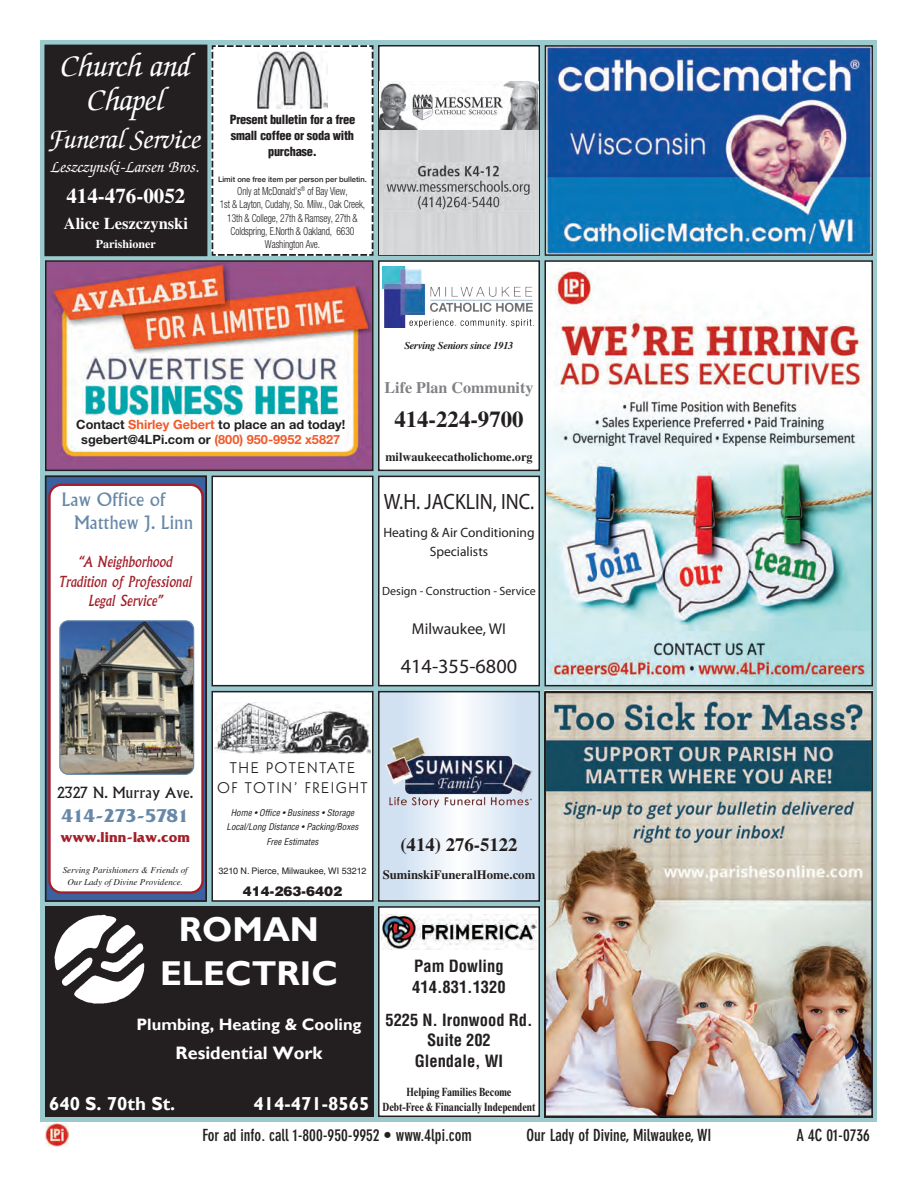
<style>
.page{position:relative;width:918px;height:1188px;background:#fff}
.page>*{position:absolute;margin:0;border:0;box-sizing:border-box;transform-origin:0 0}
.t1{font:700 34.5px/44.8px "Gill Sans";color:#fff;text-align:center}
.t2{font:italic 32.7px/34px "Zapf Chancery Std";color:#fff;text-align:center}
.t3{font:italic 28.5px "Zapf Chancery Std";color:#fff}
.t4{font:700 22.8px "Times LT Std";color:#231f20}
.t5{font:22.2px "Myriad Pro";color:#231f20;scale:.89 1}
.t6{font:700 21px "Times LT Std";color:#fff}
.t7{font:20.25px "Myriad Pro";color:#231f20}
.t8{font:700 19.5px "Friz Quadrata Std";color:#6788a7}
.t9{font:700 18.75px "Gill Sans";color:#fff}
.t10{font:700 18.75px "Times LT Std";color:#231f20}
.t11{font:18px/23px "Albertus MT Std";color:#6788a7}
.t12{font:700 18px "Gill Sans";color:#fff}
.t13{font:700 condensed 16.5px "DIN Neuzeit Grotesk Std";color:#231f20}
.t14{font:700 condensed 16.5px/20.7px "Helvetica LT Std";color:#231f20}
.t15{font:700 16.5px "Gill Sans";color:#fff}
.t16{font:italic 16.5px "Zapf Chancery Std";color:#fff}
.t17{font:700 16.5px "Times LT Std";color:#fff}
.t18{font:700 16.05px "Times LT Std";color:#818285}
.t19{font:15.75px/19.5px "ITC Kabel Std";letter-spacing:.11em;color:#231f20;text-align:center}
.t20{font:15.75px "Myriad Pro";color:#231f20}
.t21{font:italic 15px/19.4px "Albertus MT Std";color:#a31f29;text-align:center}
.t22{font:15px "Albertus MT Std";color:#231f20}
.t23{font:700 15px "Friz Quadrata Std";color:#a31f29}
.t24{font:13.5px/19.4px "Myriad Pro";color:#231f20;text-align:center}
.t25{font:900 13.5px "Helvetica LT Std";color:#231f20}
.t26{font:700 12.75px/15.3px "Helvetica Neue LT Std";color:#231f20;text-align:center}
.t27{font:700 12.75px "Times LT Std";color:#231f20}
.t28{font:900 condensed 12.3px/16px "Helvetica LT Std";letter-spacing:-.02em;color:#231f20;text-align:center}
.t29{font:700 12.3px "Times LT Std";color:#231f20}
.t30{font:700 condensed 12px/15.3px "Times New Roman MT Std";color:#231f20;text-align:center;scale:.96 1}
.t31{font:12px "Myriad Pro";color:#231f20}
.t32{font:700 12px "Times LT Std";color:#fff}
.t33{font:300 condensed 11.1px/13.4px "Helvetica Neue LT Std";letter-spacing:-.01em;color:#231f20;text-align:center;scale:.86 1}
.t34{font:italic 700 10.5px "Times LT Std";letter-spacing:-.03em;color:#231f20}
.t35{font:italic condensed 9px/14.5px "Helvetica LT Std";color:#231f20;text-align:center}
.t36{font:italic 9px/12.1px "Times LT Std";color:#231f20;text-align:center}
.t37{font:9px "Helvetica LT Std";color:#231f20}
.t38{font:500 7.65px "Helvetica Neue LT Std";color:#231f20}
.s1{color:#f15929}
</style>
<div class="page">
<div style="left:40px;top:40px;width:838px;height:1082px;background:#9acace"></div>
<img style="left:45px;top:1123px;width:23px;height:24px">
<div style="left:45px;top:45px;width:162px;height:211px;background:#231f20"></div>
<div style="left:379px;top:46px;width:160px;height:209px;background:#fff"></div>
<div style="left:378px;top:45px;width:162px;height:211px;border:2px solid #231f20"></div>
<img style="left:380px;top:81px;width:158px;height:49px">
<div style="left:380px;top:130px;width:158px;height:124px;background:#d4d5d7"></div>
<img style="left:385px;top:164px;width:147px;height:46px">
<div style="left:45px;top:906px;width:329px;height:211px;background:#231f20"></div>
<img style="left:54px;top:915px;width:91px;height:89px">
<div style="left:379px;top:476px;width:160px;height:210px;background:#fff"></div>
<div style="left:378px;top:476px;width:162px;height:210px;border:2px solid #231f20"></div>
<div style="left:379px;top:261px;width:160px;height:209px;background:#fff"></div>
<div style="left:378px;top:260px;width:162px;height:211px;border:2px solid #231f20"></div>
<img style="left:382px;top:266px;width:152px;height:62px">
<div style="left:46px;top:476px;width:160px;height:425px;background:#3a62a1"></div>
<div style="left:45px;top:476px;width:162px;height:426px;border:1px solid #231f20"></div>
<div style="left:49px;top:485px;width:154px;height:408px;background:#fff;border-radius:12px"></div>
<div style="left:48px;top:484px;width:156px;height:410px;border:2px solid #a31f29;border-radius:12px"></div>
<img style="left:61px;top:621px;width:133px;height:153px">
<div style="left:59px;top:620px;width:135px;height:155px;border:1px solid #6788a7;border-radius:8px"></div>
<div style="left:212px;top:692px;width:161px;height:209px;background:#fff"></div>
<div style="left:212px;top:691px;width:162px;height:211px;border:2px solid #231f20"></div>
<img style="left:214px;top:702px;width:157px;height:51px">
<svg style="left:381px;top:694px;width:156px;height:205px;background:#e1ebf6"></svg>
<div style="left:378px;top:691px;width:162px;height:211px;border:2px solid #231f20"></div>
<img style="left:385px;top:735px;width:148px;height:73px">
<img style="left:548px;top:48px;width:322px;height:205px">
<div style="left:545px;top:45px;width:328px;height:211px;border:2px solid #231f20"></div>
<img style="left:547px;top:263px;width:323px;height:420px">
<div style="left:544px;top:260px;width:329px;height:426px;border:2px solid #231f20"></div>
<div style="left:212px;top:476px;width:161px;height:210px;background:#fff"></div>
<div style="left:212px;top:476px;width:162px;height:210px;border:2px solid #231f20"></div>
<div style="left:211px;top:45px;width:163px;height:211px;background:#fff"></div>
<img style="left:257px;top:51px;width:71px;height:58px">
<img style="left:547px;top:694px;width:323px;height:420px">
<div style="left:544px;top:691px;width:329px;height:426px;border:2px solid #231f20"></div>
<img style="left:48px;top:263px;width:323px;height:205px">
<div style="left:45px;top:260px;width:329px;height:211px;border:2px solid #231f20"></div>
<div style="left:379px;top:907px;width:160px;height:209px;background:#fff"></div>
<div style="left:378px;top:906px;width:162px;height:211px;border:2px solid #231f20"></div>
<img style="left:381px;top:915px;width:155px;height:35px">
<h2 class="t2" style="left:61px;top:50px;width:131px">Church and<br>Chapel</h2>
<h3 class="t3" style="left:50px;top:124px;width:153px">Funeral Service</h3>
<h3 class="t16" style="left:52px;top:158px;width:150px">Leszczynski-Larsen Bros.</h3>
<h3 class="t6" style="left:66px;top:184px;width:120px">414-476-0052</h3>
<h3 class="t17" style="left:64px;top:213px;width:126px">Alice Leszczynski</h3>
<p class="t32" style="left:96px;top:237px;width:62px">Parishioner</p>
<p class="t28" style="left:230px;top:111px;width:127px">Present bulletin for a free small coffee or soda with purchase.</p>
<p class="t38" style="left:218px;top:174px;width:150px">Limit one free item per person per bulletin.</p>
<p class="t33" style="left:220px;top:184px;width:171px">Only at McDonald’s<sup>®</sup> of Bay View,<br>1st &amp; Layton, Cudahy, So. Milw., Oak Creek,<br>13th &amp; College, 27th &amp; Ramsey, 27th &amp;<br>Coldspring, E.North &amp; Oakland, 6630<br>Washington Ave.</p>
<p class="t26" style="left:76px;top:416px;width:270px">Contact <span class="s1">Shirley Gebert</span> to place an ad today! sgebert@4LPi.com or <span class="s1">(800) 950-9952 x5827</span></p>
<h3 class="t11" style="left:74px;top:488px;width:121px;text-indent:-13px">Law Office of<br>Matthew J. Linn</h3>
<h3 class="t21" style="left:59px;top:552px;width:134px">“A Neighborhood<br>Tradition of Professional<br>Legal Service”</h3>
<p class="t34" style="left:404px;top:339px;width:111px">Serving Seniors since 1913</p>
<h3 class="t18" style="left:385px;top:378px;width:150px">Life Plan Community</h3>
<h3 class="t4" style="left:394px;top:405px;width:131px">414-224-9700</h3>
<p class="t29" style="left:385px;top:449px;width:149px">milwaukeecatholichome.org</p>
<h3 class="t5" style="left:384px;top:487px;width:171px">W.H. JACKLIN, INC.</h3>
<p class="t24" style="left:383px;top:523px;width:153px">Heating &amp; Air Conditioning<br>Specialists</p>
<p class="t31" style="left:382px;top:583px;width:155px">Design - Construction - Service</p>
<h3 class="t20" style="left:412px;top:619px;width:96px">Milwaukee, WI</h3>
<h3 class="t7" style="left:401px;top:654px;width:118px">414-355-6800</h3>
<h3 class="t22" style="left:57px;top:783px;width:138px">2327 N. Murray Ave.</h3>
<h3 class="t8" style="left:62px;top:805px;width:129px">414-273-5781</h3>
<h3 class="t23" style="left:60px;top:829px;width:131px">www.linn-law.com</h3>
<p class="t36" style="left:63px;top:864px;width:127px">Serving Parishioners &amp; Friends of<br>Our Lady of Divine Providence.</p>
<h3 class="t19" style="left:217px;top:758px;width:152px">THE POTENTATE<br>OF TOTIN’ FREIGHT</h3>
<p class="t35" style="left:227px;top:805px;width:133px">Home • Office • Business • Storage<br>Local/Long Distance • Packing/Boxes<br>Free Estimates</p>
<p class="t37" style="left:219px;top:865px;width:149px">3210 N. Pierce, Milwaukee, WI 53212</p>
<p class="t25" style="left:243px;top:882px;width:101px">414-263-6402</p>
<h1 class="t1" style="left:160px;top:907px;width:179px">ROMAN<br>ELECTRIC</h1>
<h3 class="t15" style="left:136px;top:1015px;width:227px">Plumbing, Heating &amp; Cooling</h3>
<h3 class="t12" style="left:176px;top:1043px;width:148px">Residential Work</h3>
<h3 class="t9" style="left:49px;top:1092px;width:128px">640 S. 70th St.</h3>
<h3 class="t9" style="left:254px;top:1092px;width:117px">414-471-8565</h3>
<h3 class="t10" style="left:400px;top:834px;width:119px">(414) 276-5122</h3>
<p class="t27" style="left:383px;top:867px;width:154px">SuminskiFuneralHome.com</p>
<h3 class="t14" style="left:412px;top:956px;width:95px">Pam Dowling<br>414.831.1320</h3>
<h3 class="t14" style="left:385px;top:1009px;width:149px;text-align:center">5225 N. Ironwood Rd.<br>Suite 202<br>Glendale, WI</h3>
<p class="t30" style="left:382px;top:1084px;width:161px">Helping Families Become<br>Debt-Free &amp; Financially Independent</p>
<h3 class="t13" style="left:202px;top:1126px;width:271px">For ad info. call 1-800-950-9952 • www.4lpi.com</h3>
<h3 class="t13" style="left:526px;top:1126px;width:187px">Our Lady of Divine, Milwaukee, WI</h3>
<h3 class="t13" style="left:797px;top:1126px;width:75px">A 4C 01-0736</h3>
</div>
